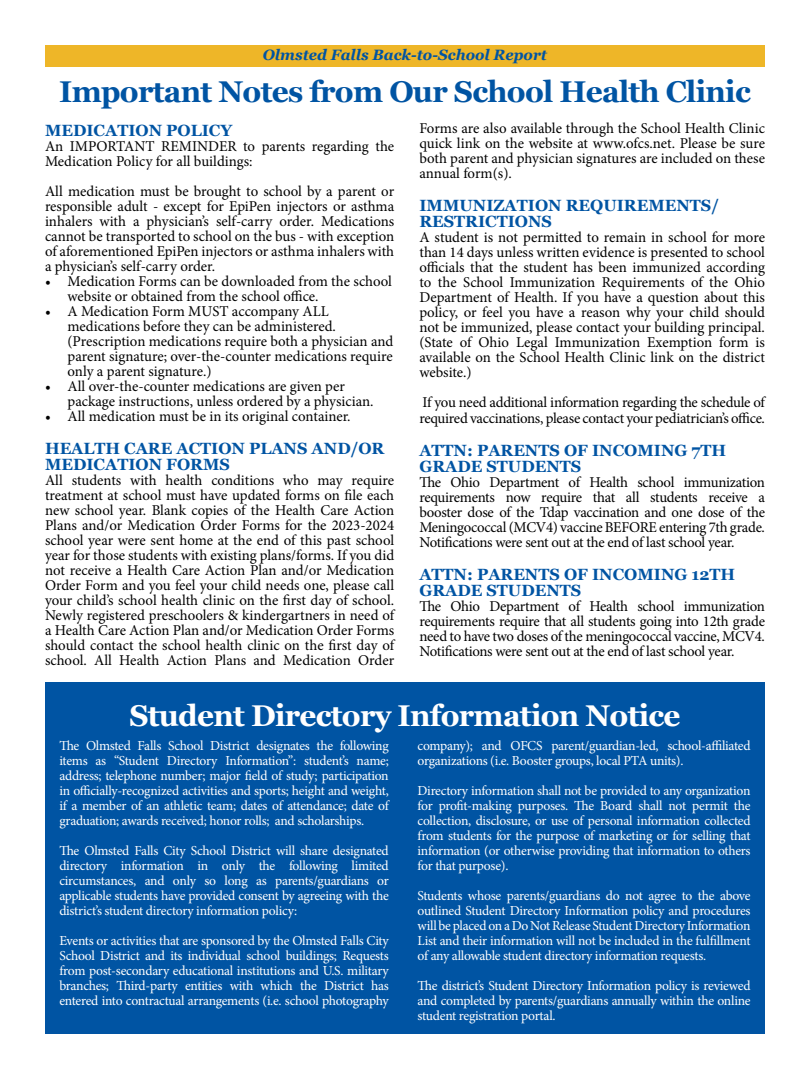
<style>
.page{position:relative;width:810px;height:1080px;background:#fff}
.page>*{position:absolute;margin:0;border:0;box-sizing:border-box;transform-origin:0 0}
.t1{font:700 30px "Georgia";letter-spacing:-.025em;color:#0054a3}
.t2{font:700 30px "Georgia";letter-spacing:-.025em;color:#fff}
.t3{font:700 16.25px/16.2px "Georgia";color:#0054a3}
.t4{font:15px/15px "Minion Pro";letter-spacing:-.005em;color:#000;text-align:justify}
.t5{font:italic 700 15px "Georgia";color:#0054a3}
.t6{font:13.75px/15px "Minion Pro";letter-spacing:-.02em;color:#fff;text-align:justify}
</style>
<div class="page">
<div style="left:45px;top:45px;width:720px;height:22px;background:#eeb628"></div>
<div style="left:45px;top:682px;width:720px;height:352px;background:#0054a3"></div>
<p class="t5" style="left:263px;top:44px;width:286px">Olmsted Falls Back-to-School Report</p>
<h1 class="t1" style="left:59px;top:69px;width:693px">Important Notes from Our School Health Clinic</h1>
<p class="t3" style="left:45px;top:121px;width:189px">MEDICATION POLICY</p>
<p class="t4" style="left:45px;top:139px;width:351px">An IMPORTANT REMINDER to parents regarding the<br>Medication Policy for all buildings:</p>
<p class="t4" style="left:45px;top:184px;width:351px">All medication must be brought to school by a parent or responsible adult - except for EpiPen injectors or asthma inhalers with a physician’s self-carry order. Medications cannot be transported to school on the bus - with exception of aforementioned EpiPen injectors or asthma inhalers with a physician’s self-carry order.</p>
<p class="t4" style="left:67px;top:274px;width:326px;text-indent:-22px">• Medication Forms can be downloaded from the school website or obtained from the school office.</p>
<p class="t4" style="left:67px;top:304px;width:327px;text-align:left;text-indent:-22px">• A Medication Form MUST accompany ALL medications before they can be administered. (Prescription medications require both a physician and parent signature; over-the-counter medications require only a parent signature.)</p>
<p class="t4" style="left:67px;top:379px;width:308px;text-indent:-22px">• All over-the-counter medications are given per package instructions, unless ordered by a physician.</p>
<p class="t4" style="left:45px;top:409px;width:307px">• All medication must be in its original container.</p>
<p class="t3" style="left:45px;top:439px;width:341px">HEALTH CARE ACTION PLANS AND/OR<br>MEDICATION FORMS</p>
<p class="t4" style="left:45px;top:473px;width:351px">All students with health conditions who may require treatment at school must have updated forms on file each new school year. Blank copies of the Health Care Action Plans and/or Medication Order Forms for the 2023-2024 school year were sent home at the end of this past school year for those students with existing plans/forms. If you did not receive a Health Care Action Plan and/or Medication Order Form and you feel your child needs one, please call your child’s school health clinic on the first day of school.<br>Newly registered preschoolers &amp; kindergartners in need of a Health Care Action Plan and/or Medication Order Forms should contact the school health clinic on the first day of school. All Health Action Plans and Medication Order</p>
<p class="t4" style="left:419px;top:121px;width:347px">Forms are also available through the School Health Clinic quick link on the website at www.ofcs.net. Please be sure both parent and physician signatures are included on these annual form(s).</p>
<p class="t3" style="left:419px;top:196px;width:301px">IMMUNIZATION REQUIREMENTS/<br>RESTRICTIONS</p>
<p class="t4" style="left:419px;top:230px;width:347px">A student is not permitted to remain in school for more than 14 days unless written evidence is presented to school officials that the student has been immunized according to the School Immunization Requirements of the Ohio Department of Health. If you have a question about this policy, or feel you have a reason why your child should not be immunized, please contact your building principal. (State of Ohio Legal Immunization Exemption form is available on the School Health Clinic link on the district website.)</p>
<p class="t4" style="left:419px;top:394px;width:347px;line-height:16.2px">If you need additional information regarding the schedule of required vaccinations, please contact your pediatrician’s office.</p>
<p class="t3" style="left:419px;top:441px;width:308px">ATTN: PARENTS OF INCOMING 7TH<br>GRADE STUDENTS</p>
<p class="t4" style="left:419px;top:475px;width:347px">The Ohio Department of Health school immunization requirements now require that all students receive a booster dose of the Tdap vaccination and one dose of the Meningococcal (MCV4) vaccine BEFORE entering 7th grade.<br>Notifications were sent out at the end of last school year.</p>
<p class="t3" style="left:419px;top:565px;width:317px">ATTN: PARENTS OF INCOMING 12TH<br>GRADE STUDENTS</p>
<p class="t4" style="left:419px;top:599px;width:347px">The Ohio Department of Health school immunization requirements require that all students going into 12th grade need to have two doses of the meningococcal vaccine, MCV4.<br>Notifications were sent out at the end of last school year.</p>
<h1 class="t2" style="left:129px;top:693px;width:553px">Student Directory Information Notice</h1>
<p class="t6" style="left:418px;top:738px;width:335px">company); and OFCS parent/guardian-led, school-affiliated organizations (i.e. Booster groups, local PTA units).</p>
<p class="t6" style="left:418px;top:783px;width:335px">Directory information shall not be provided to any organization for profit-making purposes. The Board shall not permit the collection, disclosure, or use of personal information collected from students for the purpose of marketing or for selling that information (or otherwise providing that information to others for that purpose).</p>
<p class="t6" style="left:418px;top:888px;width:335px">Students whose parents/guardians do not agree to the above outlined Student Directory Information policy and procedures will be placed on a Do Not Release Student Directory Information List and their information will not be included in the fulfillment of any allowable student directory information requests.</p>
<p class="t6" style="left:418px;top:978px;width:335px">The district’s Student Directory Information policy is reviewed and completed by parents/guardians annually within the online student registration portal.</p>
<p class="t6" style="left:59px;top:738px;width:331px">The Olmsted Falls School District designates the following items as “Student Directory Information”: student’s name; address; telephone number; major field of study; participation in officially-recognized activities and sports; height and weight, if a member of an athletic team; dates of attendance; date of graduation; awards received; honor rolls; and scholarships.</p>
<p class="t6" style="left:59px;top:843px;width:331px">The Olmsted Falls City School District will share designated directory information in only the following limited circumstances, and only so long as parents/guardians or applicable students have provided consent by agreeing with the district’s student directory information policy:</p>
<p class="t6" style="left:59px;top:933px;width:331px">Events or activities that are sponsored by the Olmsted Falls City School District and its individual school buildings; Requests from post-secondary educational institutions and U.S. military branches; Third-party entities with which the District has entered into contractual arrangements (i.e. school photography</p>
</div>
